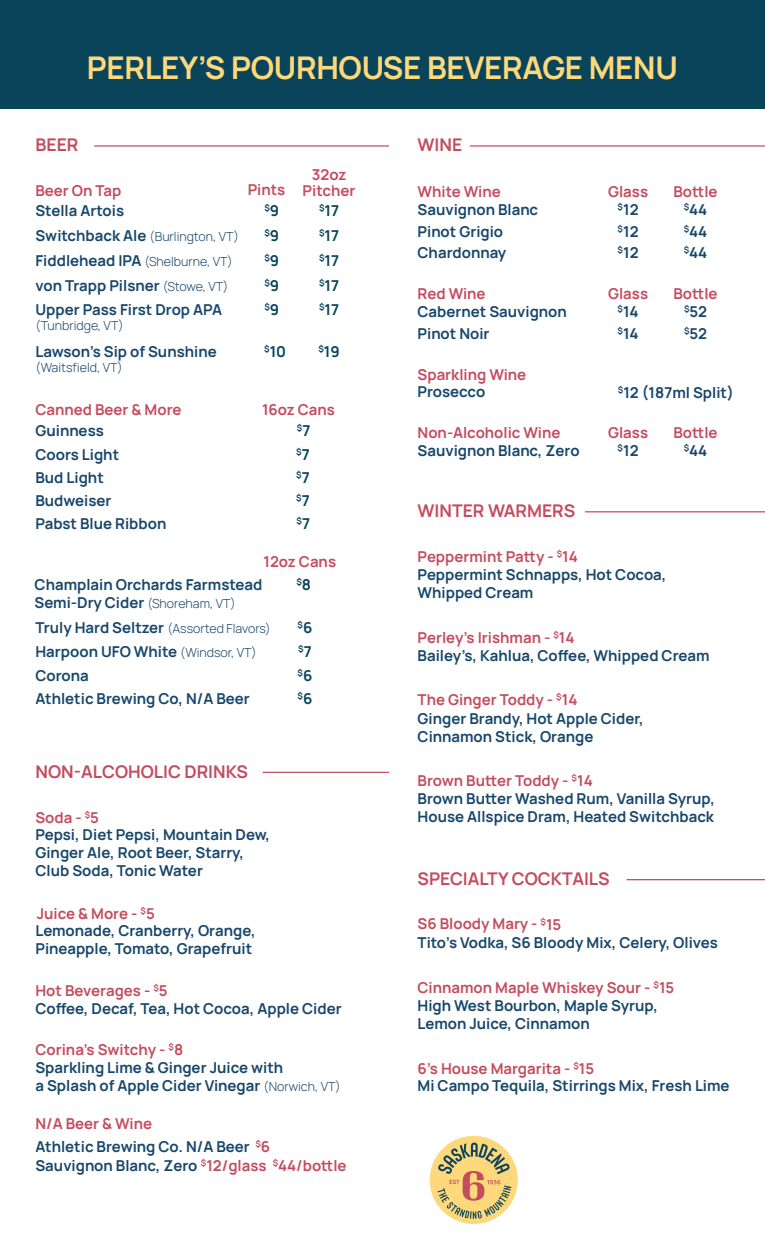
<style>
.page{position:relative;width:765px;height:1260px;background:#fff}
.page>*{position:absolute;margin:0;border:0;box-sizing:border-box;transform-origin:0 0}
.t1{font:200 31.25px "Manrope";letter-spacing:-.01em;color:#fed97b}
.t2{font:200 17.5px "Manrope";color:#c34d5f}
.t3{font:200 15px/21.5px "Manrope";color:#18476c}
.t4{font:200 15px/16.2px "Manrope";color:#c34d5f;text-align:center}
.t5{font:200 15px/24.8px "Manrope";color:#09445b;text-align:justify}
.t6{font:200 12.5px "Manrope";color:#18476c}
.t7{font:200 8.75px "Manrope";color:#09445b}
.t8{font:200 8.75px "Manrope";color:#18476c}
.s1{font-size:15px}
.s2{font-size:12.5px}
.s3{color:#c34d5f}
</style>
<div class="page">
<div style="left:0;top:0;width:765px;height:109px;background:#09445b"></div>
<hr style="left:94px;top:145px;width:295px;height:2px;background:#c34d5f">
<svg style="left:470px;top:145px;width:295px;height:2px"></svg>
<svg style="left:585px;top:511px;width:180px;height:1px"></svg>
<svg style="left:626px;top:879px;width:139px;height:1px"></svg>
<hr style="left:263px;top:772px;width:126px;height:1px;background:#c34d5f">
<div style="left:430px;top:1136px;width:88px;height:88px;background:#fed87a;border-radius:50%"></div>
<svg style="left:438px;top:1143px;width:73px;height:76px"></svg>
<h1 class="t1" style="left:87px;top:45px;width:592px">PERLEY’S POURHOUSE BEVERAGE MENU</h1>
<p class="t2" style="left:35px;top:133px;width:45px">BEER</p>
<p class="t2" style="left:418px;top:133px;width:46px">WINE</p>
<p class="t4" style="left:35px;top:182px;width:88px">Beer On Tap</p>
<p class="t4" style="left:248px;top:181px;width:39px">Pints</p>
<p class="t3" style="left:35px;top:200px;width:90px">Stella Artois</p>
<p class="t6" style="left:35px;top:228px;width:205px"><span class="s1">Switchback Ale</span> (Burlington, VT)</p>
<p class="t6" style="left:35px;top:253px;width:199px"><span class="s1">Fiddlehead IPA</span> (Shelburne, VT)</p>
<p class="t3" style="left:35px;top:274px;width:194px">von Trapp Pilsner <span class="s2">(Stowe, VT)</span></p>
<p class="t3" style="left:35px;top:298px;width:188px">Upper Pass First Drop APA</p>
<p class="t6" style="left:35px;top:317px;width:90px">(Tunbridge, VT)</p>
<p class="t3" style="left:35px;top:340px;width:183px">Lawson’s Sip of Sunshine</p>
<p class="t6" style="left:35px;top:358px;width:89px">(Waitsfield, VT)</p>
<p class="t7" style="left:264px;top:202px;width:16px">$<span class="s1">9</span></p>
<p class="t7" style="left:264px;top:227px;width:16px">$<span class="s1">9</span></p>
<p class="t7" style="left:264px;top:252px;width:16px">$<span class="s1">9</span></p>
<p class="t7" style="left:264px;top:276px;width:16px">$<span class="s1">9</span></p>
<p class="t7" style="left:264px;top:301px;width:16px">$<span class="s1">9</span></p>
<p class="t5" style="left:264px;top:338px;width:23px"><sup>$</sup>10</p>
<p class="t4" style="left:303px;top:166px;width:54px">32oz<br>Pitcher</p>
<p class="t5" style="left:319px;top:198px;width:22px"><sup>$</sup>17 <sup>$</sup>17 <sup>$</sup>17 <sup>$</sup>17 <sup>$</sup>17</p>
<p class="t5" style="left:318px;top:338px;width:23px"><sup>$</sup>19</p>
<p class="t4" style="left:35px;top:401px;width:148px">Canned Beer &amp; More</p>
<p class="t3" style="left:35px;top:419px;width:70px">Guinness</p>
<p class="t3" style="left:35px;top:442px;width:132px;line-height:23px">Coors Light<br>Bud Light<br>Budweiser<br>Pabst Blue Ribbon</p>
<p class="t4" style="left:262px;top:401px;width:75px">16oz Cans</p>
<p class="t7" style="left:296px;top:445px;width:15px">$<span class="s1">7</span></p>
<p class="t7" style="left:296px;top:469px;width:15px">$<span class="s1">7</span></p>
<p class="t7" style="left:296px;top:492px;width:15px">$<span class="s1">7</span></p>
<p class="t7" style="left:297px;top:514px;width:15px">$<span class="s1">7</span></p>
<p class="t7" style="left:297px;top:422px;width:15px">$<span class="s1">7</span></p>
<p class="t4" style="left:263px;top:553px;width:74px">12oz Cans</p>
<p class="t3" style="left:35px;top:575px;width:229px;line-height:18px">Champlain Orchards Farmstead<br>Semi-Dry Cider <span class="s2">(Shoreham, VT)</span></p>
<p class="t7" style="left:296px;top:576px;width:16px">$<span class="s1">8</span></p>
<p class="t6" style="left:35px;top:620px;width:237px"><span class="s1">Truly Hard Seltzer</span> (Assorted Flavors)</p>
<p class="t7" style="left:298px;top:619px;width:16px">$<span class="s1">6</span></p>
<p class="t3" style="left:35px;top:640px;width:223px">Harpoon UFO White <span class="s2">(Windsor, VT)</span></p>
<p class="t7" style="left:298px;top:643px;width:15px">$<span class="s1">7</span></p>
<p class="t3" style="left:35px;top:664px;width:55px">Corona</p>
<p class="t7" style="left:298px;top:666px;width:16px">$<span class="s1">6</span></p>
<p class="t3" style="left:35px;top:688px;width:216px">Athletic Brewing Co, N/A Beer</p>
<p class="t7" style="left:298px;top:690px;width:16px">$<span class="s1">6</span></p>
<p class="t2" style="left:35px;top:759px;width:214px">NON-ALCOHOLIC DRINKS</p>
<p class="t4" style="left:35px;top:808px;width:65px">Soda - <sup>$</sup>5</p>
<p class="t3" style="left:35px;top:825px;width:236px;line-height:18px">Pepsi, Diet Pepsi, Mountain Dew,<br>Ginger Ale, Root Beer, Starry,<br>Club Soda, Tonic Water</p>
<p class="t4" style="left:37px;top:904px;width:120px">Juice &amp; More - <sup>$</sup>5</p>
<p class="t3" style="left:35px;top:921px;width:222px;line-height:18px">Lemonade, Cranberry, Orange,<br>Pineapple, Tomato, Grapefruit</p>
<p class="t4" style="left:35px;top:982px;width:134px">Hot Beverages - <sup>$</sup>5</p>
<p class="t3" style="left:35px;top:998px;width:308px">Coffee, Decaf, Tea, Hot Cocoa, Apple Cider</p>
<p class="t4" style="left:35px;top:1041px;width:149px">Corina’s Switchy - <sup>$</sup>8</p>
<p class="t3" style="left:35px;top:1058px;width:307px;line-height:18px">Sparkling Lime &amp; Ginger Juice with<br>a Splash of Apple Cider Vinegar <span class="s2">(Norwich, VT)</span></p>
<p class="t3" style="left:35px;top:1112px;width:236px;line-height:22.6px"><span class="s3">N/A Beer &amp; Wine<br></span>Athletic Brewing Co. N/A Beer <sup>$</sup><span class="s3">6</span></p>
<p class="t3" style="left:35px;top:1154px;width:313px">Sauvignon Blanc, Zero <sup>$</sup><span class="s3">12/glass</span> <sup>$</sup><span class="s3">44/bottle</span></p>
<p class="t4" style="left:418px;top:183px;width:85px">White Wine</p>
<p class="t3" style="left:418px;top:220px;width:90px">Pinot Grigio<br>Chardonnay</p>
<p class="t3" style="left:418px;top:198px;width:122px">Sauvignon Blanc</p>
<p class="t4" style="left:608px;top:183px;width:42px">Glass</p>
<p class="t4" style="left:674px;top:183px;width:46px">Bottle</p>
<p class="t3" style="left:618px;top:198px;width:22px;text-align:justify"><sup>$</sup>12 <sup>$</sup>12 <sup>$</sup>12</p>
<p class="t3" style="left:684px;top:198px;width:25px;text-align:justify"><sup>$</sup>44 <sup>$</sup>44 <sup>$</sup>44</p>
<p class="t4" style="left:418px;top:285px;width:70px">Red Wine</p>
<p class="t3" style="left:418px;top:322px;width:74px">Pinot Noir</p>
<p class="t3" style="left:418px;top:300px;width:151px">Cabernet Sauvignon</p>
<p class="t4" style="left:608px;top:285px;width:42px">Glass</p>
<p class="t4" style="left:674px;top:285px;width:46px">Bottle</p>
<p class="t3" style="left:618px;top:300px;width:23px"><sup>$</sup>14 <sup>$</sup>14</p>
<p class="t3" style="left:684px;top:300px;width:24px"><sup>$</sup>52 <sup>$</sup>52</p>
<p class="t4" style="left:418px;top:366px;width:110px">Sparkling Wine</p>
<p class="t3" style="left:418px;top:381px;width:69px">Prosecco</p>
<p class="t3" style="left:623px;top:381px;width:112px">12 (187ml Split)</p>
<p class="t8" style="left:618px;top:383px;width:7px">$</p>
<p class="t4" style="left:418px;top:424px;width:144px">Non-Alcoholic Wine</p>
<p class="t4" style="left:608px;top:424px;width:42px">Glass</p>
<p class="t4" style="left:674px;top:424px;width:46px">Bottle</p>
<p class="t3" style="left:618px;top:439px;width:22px"><sup>$</sup>12</p>
<p class="t8" style="left:684px;top:442px;width:7px">$</p>
<p class="t3" style="left:418px;top:439px;width:164px">Sauvignon Blanc, Zero</p>
<p class="t3" style="left:689px;top:439px;width:20px">44</p>
<p class="t2" style="left:418px;top:499px;width:159px">WINTER WARMERS</p>
<p class="t4" style="left:418px;top:548px;width:162px">Peppermint Patty - <sup>$</sup>14</p>
<p class="t3" style="left:418px;top:565px;width:250px;line-height:18px">Peppermint Schnapps, Hot Cocoa,<br>Whipped Cream</p>
<p class="t4" style="left:418px;top:629px;width:159px">Perley’s Irishman - <sup>$</sup>14</p>
<p class="t3" style="left:418px;top:644px;width:293px">Bailey’s, Kahlua, Coffee, Whipped Cream</p>
<p class="t3" style="left:418px;top:690px;width:228px;line-height:18.1px"><span class="s3">The Ginger Toddy -</span> <sup>$</sup><span class="s3">14<br></span>Ginger Brandy, Hot Apple Cider,<br>Cinnamon Stick, Orange</p>
<p class="t3" style="left:418px;top:771px;width:299px;line-height:17.9px"><span class="s3">Brown Butter Toddy -</span> <sup>$</sup><span class="s3">14<br></span>Brown Butter Washed Rum, Vanilla Syrup,<br>House Allspice Dram, Heated Switchback</p>
<p class="t2" style="left:418px;top:866px;width:194px">SPECIALTY COCKTAILS</p>
<p class="t4" style="left:418px;top:915px;width:145px">S6 Bloody Mary - <sup>$</sup>15</p>
<p class="t3" style="left:418px;top:931px;width:302px">Tito’s Vodka, S6 Bloody Mix, Celery, Olives</p>
<p class="t4" style="left:418px;top:979px;width:258px">Cinnamon Maple Whiskey Sour - <sup>$</sup>15</p>
<p class="t3" style="left:418px;top:996px;width:242px;line-height:18px">High West Bourbon, Maple Syrup,<br>Lemon Juice, Cinnamon</p>
<p class="t4" style="left:418px;top:1060px;width:178px">6’s House Margarita - <sup>$</sup>15</p>
<p class="t3" style="left:418px;top:1074px;width:313px">Mi Campo Tequila, Stirrings Mix, Fresh Lime</p>
</div>
